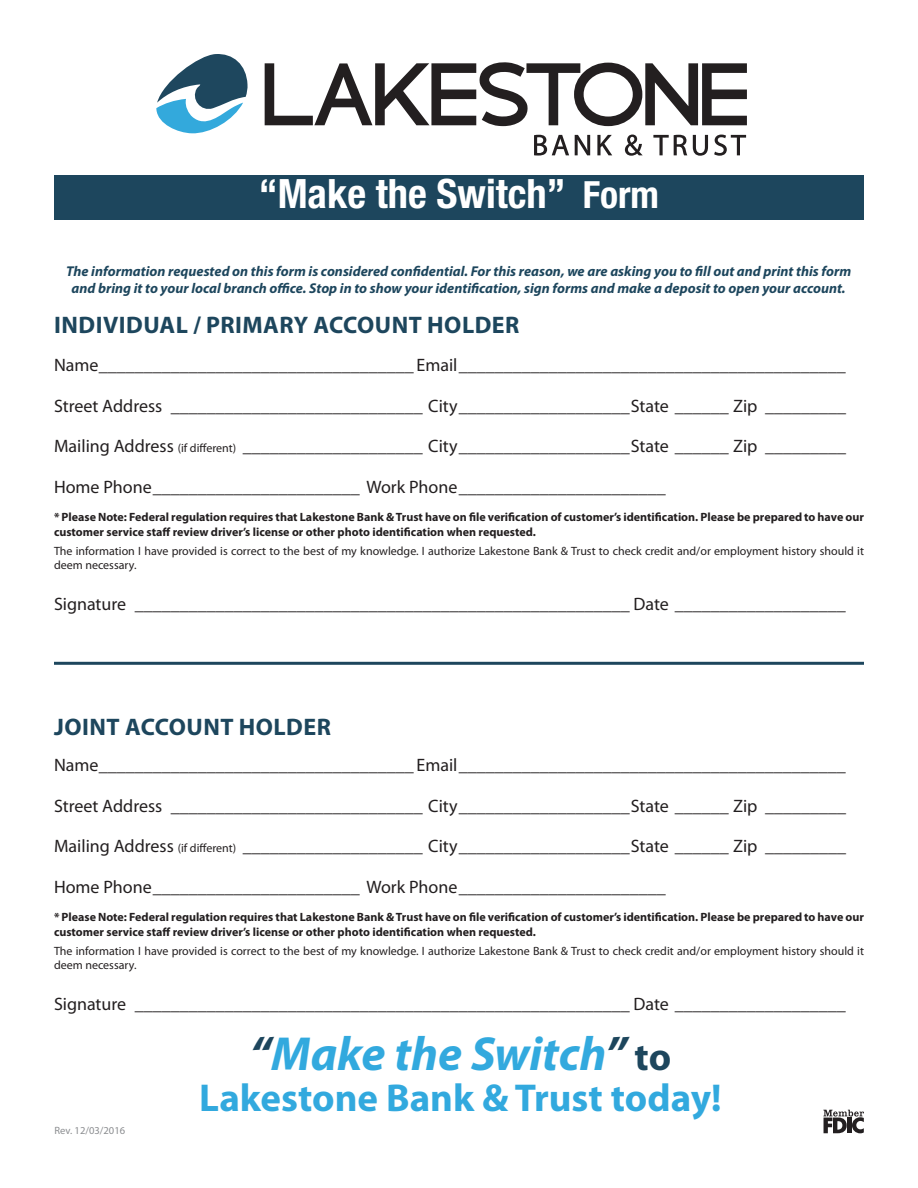
<style>
.page{position:relative;width:918px;height:1188px;background:#fff}
.page>*{position:absolute;margin:0;border:0;box-sizing:border-box;transform-origin:0 0}
.t1{font:italic 700 48px "Myriad Pro";color:#32a9de}
.t2{font:700 condensed 40.5px "Helvetica Neue LT Std";color:#fff}
.t3{font:700 39px "Myriad Pro";color:#32a9de}
.t4{font:700 24px "Myriad Pro";letter-spacing:.02em;color:#1d465d}
.t5{font:18px "Myriad Pro";color:#231f20}
.t6{font:italic 700 14.25px/17.1px "Myriad Pro";color:#1d465d;text-align:center}
.t7{font:700 12px/14.4px "Myriad Pro";color:#231f20}
.t8{font:12px/14.4px "Myriad Pro";color:#231f20}
.t9{font:10.5px "Myriad Pro";color:#8b8d90}
.s1{font-size:37.5px}
.s2{font-size:12px}
.s3{color:#1d465d}
.s4{font-style:normal;font-size:39px;color:#1d465d}
</style>
<div class="page">
<svg style="left:823px;top:1110px;width:41px;height:23px"></svg>
<hr style="left:847px;top:1118px;width:4px;height:15px;background:#231f20">
<hr style="left:54px;top:662px;width:810px;height:3px;background:#1d465d">
<svg style="left:156px;top:54px;width:92px;height:80px"></svg>
<svg style="left:265px;top:62px;width:482px;height:64px"></svg>
<svg style="left:534px;top:135px;width:35px;height:21px"></svg>
<svg style="left:575px;top:135px;width:15px;height:20px"></svg>
<svg style="left:597px;top:135px;width:15px;height:20px"></svg>
<svg style="left:625px;top:135px;width:18px;height:21px"></svg>
<svg style="left:653px;top:135px;width:34px;height:20px"></svg>
<svg style="left:693px;top:135px;width:15px;height:21px"></svg>
<svg style="left:714px;top:135px;width:32px;height:21px"></svg>
<div style="left:54px;top:175px;width:810px;height:45px;background:#1d465d"></div>
<p class="t2" style="left:259px;top:169px;width:402px">“Make the Switch” <span class="s1">Form</span></p>
<p class="t6" style="left:66px;top:262px;width:787px">The information requested on this form is considered confidential. For this reason, we are asking you to fill out and print this form and bring it to your local branch office. Stop in to show your identification, sign forms and make a deposit to open your account.</p>
<p class="t4" style="left:54px;top:309px;width:467px">INDIVIDUAL / PRIMARY ACCOUNT HOLDER</p>
<p class="t5" style="left:54px;top:354px;width:793px">Name___________________________________ Email___________________________________________</p>
<p class="t5" style="left:54px;top:394px;width:794px">Street Address ____________________________ City___________________State ______ Zip _________</p>
<p class="t5" style="left:54px;top:435px;width:794px">Mailing Address <span class="s2">(if different)</span> ____________________ City___________________State ______ Zip _________</p>
<p class="t5" style="left:54px;top:475px;width:613px">Home Phone_______________________ Work Phone_______________________</p>
<p class="t7" style="left:54px;top:510px;width:811px">* Please Note: Federal regulation requires that Lakestone Bank &amp; Trust have on file verification of customer’s identification. Please be prepared to have our customer service staff review driver’s license or other photo identification when requested.</p>
<p class="t8" style="left:54px;top:543px;width:812px">The information I have provided is correct to the best of my knowledge. I authorize Lakestone Bank &amp; Trust to check credit and/or employment history should it deem necessary.</p>
<p class="t5" style="left:54px;top:592px;width:793px">Signature _______________________________________________________ Date ___________________</p>
<p class="t4" style="left:54px;top:711px;width:278px">JOINT ACCOUNT HOLDER</p>
<p class="t5" style="left:54px;top:754px;width:793px">Name___________________________________ Email___________________________________________</p>
<p class="t5" style="left:54px;top:794px;width:794px">Street Address ____________________________ City___________________State ______ Zip _________</p>
<p class="t5" style="left:54px;top:835px;width:794px">Mailing Address <span class="s2">(if different)</span> ____________________ City___________________State ______ Zip _________</p>
<p class="t5" style="left:54px;top:875px;width:613px">Home Phone_______________________ Work Phone_______________________</p>
<p class="t7" style="left:54px;top:910px;width:811px">* Please Note: Federal regulation requires that Lakestone Bank &amp; Trust have on file verification of customer’s identification. Please be prepared to have our customer service staff review driver’s license or other photo identification when requested.</p>
<p class="t8" style="left:54px;top:943px;width:812px">The information I have provided is correct to the best of my knowledge. I authorize Lakestone Bank &amp; Trust to check credit and/or employment history should it deem necessary.</p>
<p class="t5" style="left:54px;top:992px;width:793px">Signature _______________________________________________________ Date ___________________</p>
<p class="t9" style="left:54px;top:1124px;width:72px">Rev. 12/03/2016</p>
<p class="t1" style="left:250px;top:1023px;width:423px"><span class="s3">“</span>Make the Switch<span class="s3">”</span> <span class="s4">to</span></p>
<p class="t3" style="left:199px;top:1072px;width:524px">Lakestone Bank &amp; Trust today!</p>
</div>
